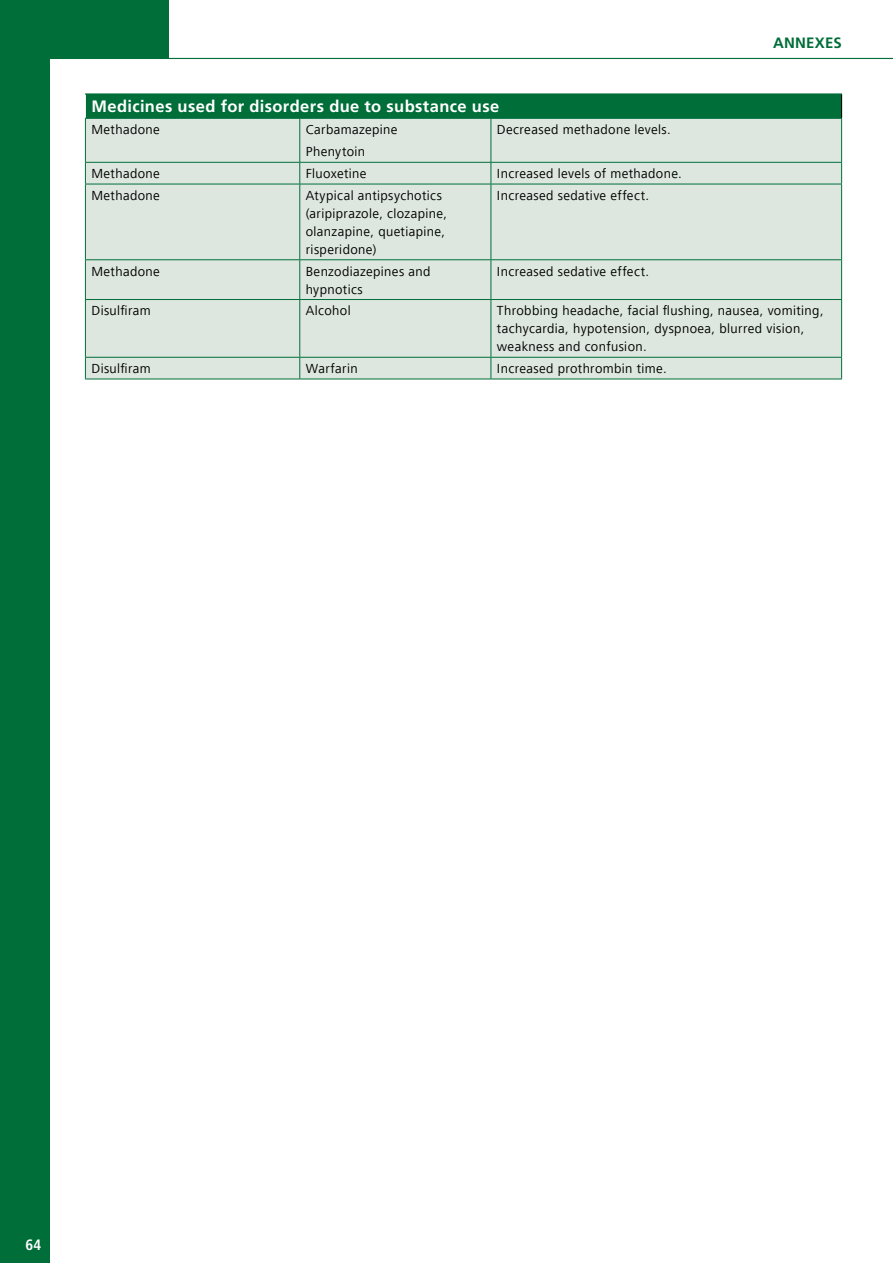
<style>
.page{position:relative;width:893px;height:1263px;background:#fff}
.page>*{position:absolute;margin:0;border:0;box-sizing:border-box;transform-origin:0 0}
.t1{font:700 16.5px "Frutiger LT Std";letter-spacing:.02em;color:#fff}
.t2{font:700 15px "Frutiger LT Std";letter-spacing:.015em;color:#006e39}
.t3{font:700 condensed 15px "Frutiger LT Std";color:#fff}
.t4{font:13.5px/18px "Frutiger Next LT";letter-spacing:.03em;color:#000}
</style>
<div class="page">
<div style="left:0;top:0;width:50px;height:1263px;background:#006e39"></div>
<div style="left:49px;top:0;width:120px;height:59px;background:#006e39"></div>
<hr style="left:36px;top:58px;width:857px;height:1px;background:#006e39">
<div style="left:85px;top:94px;width:757px;height:24px;background:#006e39"></div>
<div style="left:86px;top:119px;width:755px;height:260px;background:#dde7df"></div>
<svg style="left:85px;top:95px;width:1px;height:23px"></svg>
<svg style="left:841px;top:95px;width:1px;height:23px"></svg>
<hr style="left:85px;top:118px;width:215px;height:1px;background:#006e39">
<hr style="left:85px;top:119px;width:1px;height:43px;background:#006e39">
<hr style="left:300px;top:118px;width:191px;height:1px;background:#006e39">
<hr style="left:299px;top:119px;width:1px;height:43px;background:#006e39">
<hr style="left:491px;top:118px;width:351px;height:1px;background:#006e39">
<hr style="left:491px;top:119px;width:1px;height:43px;background:#006e39">
<hr style="left:841px;top:119px;width:1px;height:43px;background:#006e39">
<hr style="left:85px;top:162px;width:215px;height:1px;background:#006e39">
<svg style="left:85px;top:163px;width:1px;height:21px"></svg>
<hr style="left:300px;top:162px;width:191px;height:1px;background:#006e39">
<svg style="left:299px;top:163px;width:1px;height:21px"></svg>
<hr style="left:491px;top:162px;width:351px;height:1px;background:#006e39">
<svg style="left:491px;top:163px;width:1px;height:21px"></svg>
<svg style="left:841px;top:163px;width:1px;height:21px"></svg>
<hr style="left:85px;top:184px;width:215px;height:1px;background:#006e39">
<hr style="left:85px;top:184px;width:1px;height:75px;background:#006e39">
<hr style="left:300px;top:184px;width:191px;height:1px;background:#006e39">
<hr style="left:299px;top:184px;width:1px;height:75px;background:#006e39">
<hr style="left:491px;top:184px;width:351px;height:1px;background:#006e39">
<hr style="left:491px;top:184px;width:1px;height:75px;background:#006e39">
<hr style="left:841px;top:184px;width:1px;height:75px;background:#006e39">
<hr style="left:85px;top:259px;width:215px;height:1px;background:#006e39">
<hr style="left:85px;top:260px;width:1px;height:39px;background:#006e39">
<hr style="left:300px;top:259px;width:191px;height:1px;background:#006e39">
<hr style="left:299px;top:260px;width:1px;height:39px;background:#006e39">
<hr style="left:491px;top:259px;width:351px;height:1px;background:#006e39">
<hr style="left:491px;top:260px;width:1px;height:39px;background:#006e39">
<hr style="left:841px;top:260px;width:1px;height:39px;background:#006e39">
<hr style="left:85px;top:299px;width:215px;height:1px;background:#006e39">
<hr style="left:85px;top:300px;width:1px;height:57px;background:#006e39">
<hr style="left:300px;top:299px;width:191px;height:1px;background:#006e39">
<hr style="left:299px;top:300px;width:1px;height:57px;background:#006e39">
<hr style="left:491px;top:299px;width:351px;height:1px;background:#006e39">
<hr style="left:491px;top:300px;width:1px;height:57px;background:#006e39">
<hr style="left:841px;top:300px;width:1px;height:57px;background:#006e39">
<hr style="left:85px;top:357px;width:215px;height:1px;background:#006e39">
<svg style="left:85px;top:358px;width:1px;height:21px"></svg>
<hr style="left:85px;top:379px;width:215px;height:1px;background:#006e39">
<hr style="left:300px;top:357px;width:191px;height:1px;background:#006e39">
<svg style="left:299px;top:358px;width:1px;height:21px"></svg>
<hr style="left:300px;top:379px;width:191px;height:1px;background:#006e39">
<hr style="left:491px;top:357px;width:351px;height:1px;background:#006e39">
<svg style="left:491px;top:358px;width:1px;height:21px"></svg>
<svg style="left:841px;top:358px;width:1px;height:21px"></svg>
<hr style="left:491px;top:379px;width:351px;height:1px;background:#006e39">
<p class="t1" style="left:91px;top:97px;width:409px">Medicines used for disorders due to substance use</p>
<p class="t4" style="left:91px;top:121px;width:70px">Methadone</p>
<p class="t4" style="left:306px;top:121px;width:93px">Carbamazepine</p>
<p class="t4" style="left:306px;top:143px;width:61px">Phenytoin</p>
<p class="t4" style="left:497px;top:121px;width:175px">Decreased methadone levels.</p>
<p class="t2" style="left:773px;top:34px;width:70px">ANNEXES</p>
<p class="t4" style="left:91px;top:165px;width:70px">Methadone</p>
<p class="t4" style="left:306px;top:165px;width:62px">Fluoxetine</p>
<p class="t4" style="left:497px;top:165px;width:186px">Increased levels of methadone.</p>
<p class="t4" style="left:91px;top:186px;width:70px">Methadone</p>
<p class="t4" style="left:306px;top:186px;width:143px">Atypical antipsychotics (aripiprazole, clozapine, olanzapine, quetiapine, risperidone)</p>
<p class="t4" style="left:497px;top:186px;width:154px">Increased sedative effect.</p>
<p class="t4" style="left:91px;top:262px;width:70px">Methadone</p>
<p class="t4" style="left:306px;top:262px;width:126px">Benzodiazepines and hypnotics</p>
<p class="t4" style="left:497px;top:262px;width:154px">Increased sedative effect.</p>
<p class="t4" style="left:91px;top:302px;width:61px">Disulfiram</p>
<p class="t4" style="left:306px;top:302px;width:46px">Alcohol</p>
<p class="t4" style="left:497px;top:302px;width:328px">Throbbing headache, facial flushing, nausea, vomiting, tachycardia, hypotension, dyspnoea, blurred vision, weakness and confusion.</p>
<p class="t4" style="left:91px;top:359px;width:61px">Disulfiram</p>
<p class="t4" style="left:306px;top:359px;width:53px">Warfarin</p>
<p class="t4" style="left:497px;top:359px;width:171px">Increased prothrombin time.</p>
<p class="t3" style="left:26px;top:1236px;width:17px">64</p>
</div>
